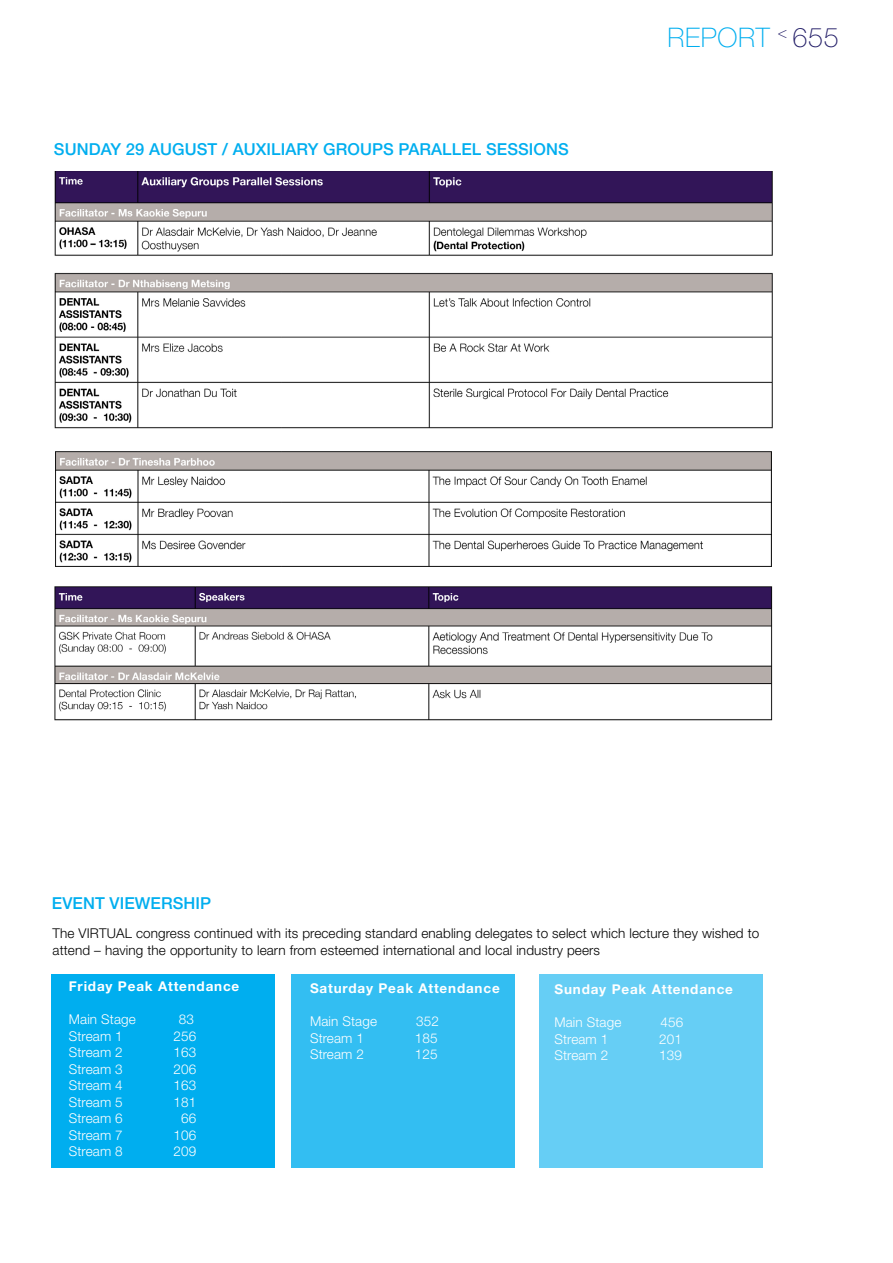
<style>
.page{position:relative;width:893px;height:1263px;background:#fff}
.page>*{position:absolute;margin:0;border:0;box-sizing:border-box;transform-origin:0 0}
.Article_PageHeader_C{font:100 27px "Helvetica Neue LT Std";letter-spacing:.025em;color:#00aeef}
.Text_Subsubheader_Bl{font:500 16.5px "Helvetica Neue LT Std";letter-spacing:.005em;color:#00aeef}
.Text_Subsubheader_Bl-2{font:300 13.5px/16.5px "Helvetica Neue LT Std";letter-spacing:.01em;color:#000}
.Text_Subsubheader_Bl-3{font:300 13.5px "Helvetica Neue LT Std";letter-spacing:.01em;color:#fff}
.Text_Subsubheader_Bl-4{font:700 13.5px "Helvetica Neue LT Std";letter-spacing:.06em;color:#fff}
.s1{color:#221d67}
</style>
<div class="page">
<img style="left:54px;top:172px;width:719px;height:257px">
<img style="left:55px;top:451px;width:716px;height:115px">
<img style="left:54px;top:586px;width:719px;height:135px">
<div style="left:540px;top:975px;width:223px;height:193px;background:#66cef5"></div>
<div style="left:292px;top:975px;width:223px;height:193px;background:#33bef2"></div>
<div style="left:51px;top:975px;width:223px;height:193px;background:#00aeef"></div>
<p class="Text_Subsubheader_Bl" style="left:54px;top:139px;width:516px">SUNDAY 29 AUGUST / AUXILIARY GROUPS PARALLEL SESSIONS</p>
<p class="Article_PageHeader_C" style="left:667px;top:22px;width:173px">REPORT <sup>&lt;</sup> <span class="s1">655</span></p>
<p class="Text_Subsubheader_Bl" style="left:52px;top:893px;width:161px">EVENT VIEWERSHIP</p>
<p class="Text_Subsubheader_Bl-2" style="left:53px;top:925px;width:708px">The VIRTUAL congress continued with its preceding standard enabling delegates to select which lecture they wished to attend – having the opportunity to learn from esteemed international and local industry peers</p>
<p class="Text_Subsubheader_Bl-4" style="left:69px;top:978px;width:172px">Friday Peak Attendance</p>
<p class="Text_Subsubheader_Bl-3" style="left:69px;top:1011px;width:68px">Main Stage</p>
<p class="Text_Subsubheader_Bl-3" style="left:179px;top:1011px;width:17px">83</p>
<p class="Text_Subsubheader_Bl-3" style="left:69px;top:1027px;width:55px">Stream 1</p>
<p class="Text_Subsubheader_Bl-3" style="left:173px;top:1027px;width:24px">256</p>
<p class="Text_Subsubheader_Bl-3" style="left:69px;top:1044px;width:55px">Stream 2</p>
<p class="Text_Subsubheader_Bl-3" style="left:173px;top:1044px;width:24px">163</p>
<p class="Text_Subsubheader_Bl-3" style="left:69px;top:1060px;width:55px">Stream 3</p>
<p class="Text_Subsubheader_Bl-3" style="left:173px;top:1060px;width:24px">206</p>
<p class="Text_Subsubheader_Bl-3" style="left:69px;top:1077px;width:55px">Stream 4</p>
<p class="Text_Subsubheader_Bl-3" style="left:173px;top:1077px;width:24px">163</p>
<p class="Text_Subsubheader_Bl-3" style="left:69px;top:1093px;width:55px">Stream 5</p>
<p class="Text_Subsubheader_Bl-3" style="left:173px;top:1093px;width:24px">181</p>
<p class="Text_Subsubheader_Bl-3" style="left:69px;top:1110px;width:55px">Stream 6</p>
<p class="Text_Subsubheader_Bl-3" style="left:181px;top:1110px;width:17px">66</p>
<p class="Text_Subsubheader_Bl-3" style="left:69px;top:1126px;width:55px">Stream 7</p>
<p class="Text_Subsubheader_Bl-3" style="left:173px;top:1126px;width:24px">106</p>
<p class="Text_Subsubheader_Bl-3" style="left:69px;top:1143px;width:55px">Stream 8</p>
<p class="Text_Subsubheader_Bl-3" style="left:173px;top:1143px;width:24px">209</p>
<p class="Text_Subsubheader_Bl-4" style="left:310px;top:980px;width:191px">Saturday Peak Attendance</p>
<p class="Text_Subsubheader_Bl-3" style="left:310px;top:1013px;width:68px">Main Stage</p>
<p class="Text_Subsubheader_Bl-3" style="left:416px;top:1013px;width:24px">352</p>
<p class="Text_Subsubheader_Bl-3" style="left:310px;top:1029px;width:55px">Stream 1</p>
<p class="Text_Subsubheader_Bl-3" style="left:415px;top:1029px;width:24px">185</p>
<p class="Text_Subsubheader_Bl-3" style="left:310px;top:1046px;width:55px">Stream 2</p>
<p class="Text_Subsubheader_Bl-3" style="left:415px;top:1046px;width:24px">125</p>
<p class="Text_Subsubheader_Bl-4" style="left:554px;top:981px;width:180px">Sunday Peak Attendance</p>
<p class="Text_Subsubheader_Bl-3" style="left:554px;top:1014px;width:68px">Main Stage</p>
<p class="Text_Subsubheader_Bl-3" style="left:660px;top:1014px;width:24px">456</p>
<p class="Text_Subsubheader_Bl-3" style="left:554px;top:1031px;width:55px">Stream 1</p>
<p class="Text_Subsubheader_Bl-3" style="left:659px;top:1031px;width:24px">201</p>
<p class="Text_Subsubheader_Bl-3" style="left:554px;top:1047px;width:55px">Stream 2</p>
<p class="Text_Subsubheader_Bl-3" style="left:659px;top:1047px;width:24px">139</p>
</div>
